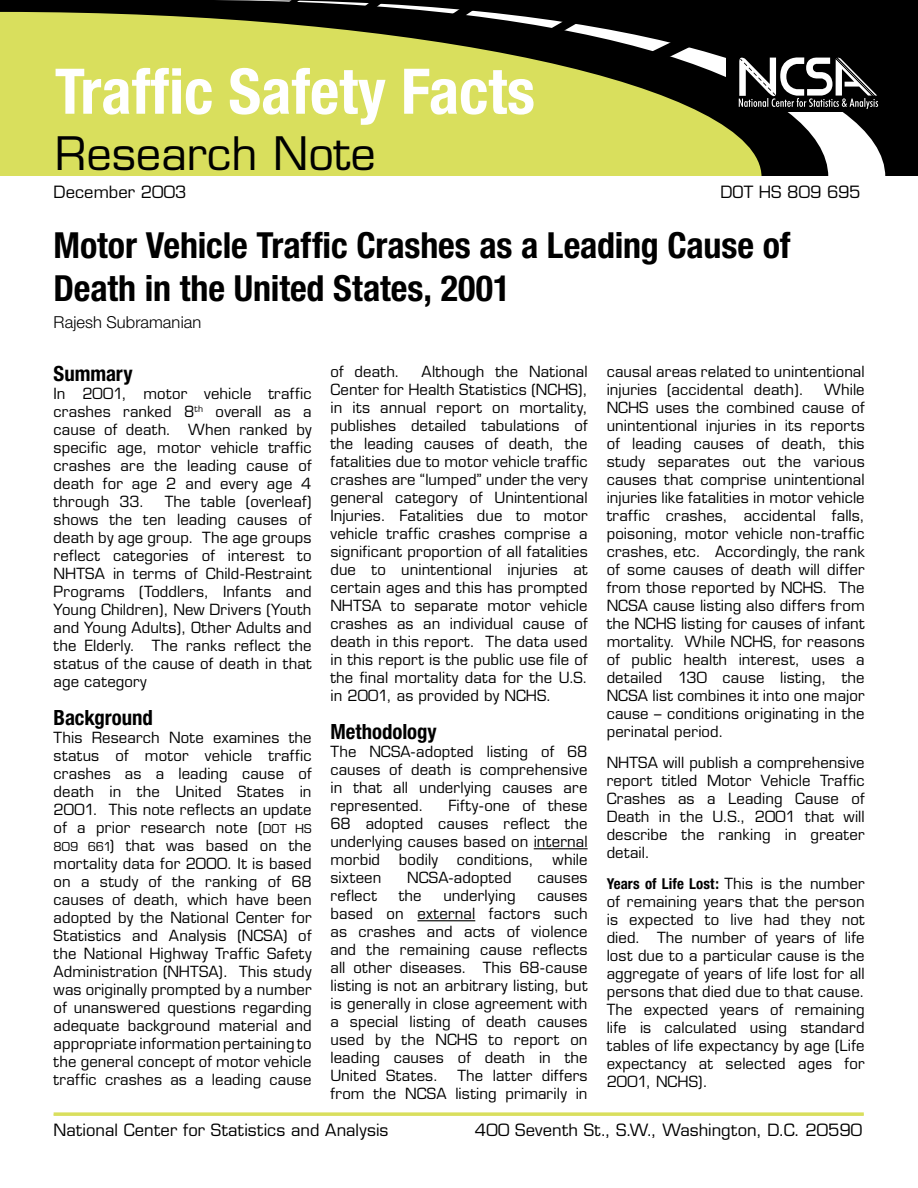
<style>
.page{position:relative;width:918px;height:1188px;background:#fff}
.page>*{position:absolute;margin:0;border:0;box-sizing:border-box;transform-origin:0 0}
.t1{font:700 condensed 63px "Helvetica Neue";color:#fff}
.t2{font:45px "Eurostile";color:#000}
.Bullet_Text{font:700 condensed 36px/43.2px "Helvetica Neue";letter-spacing:-.005em;color:#000}
.Body_Text{font:700 condensed 21px "Helvetica Neue";color:#000}
.Heading_2{font:700 condensed 21px "Helvetica Neue";letter-spacing:-.005em;color:#000}
.t3{font:16.5px "Eurostile";letter-spacing:.005em;color:#000}
.Bullet_Text-2{font:300 16.5px "Helvetica Neue";letter-spacing:.005em;color:#000}
.Body_Text-2{font:15px/18px "Eurostile";letter-spacing:.01em;color:#000;text-align:justify}
.s1{font-size:12px}
.s2{font-family:"Helvetica Neue";font-weight:700;font-stretch:condensed}
</style>
<div class="page">
<svg style="left:0;top:0;width:918px;height:176px;background:#b0b54b"></svg>
<svg style="left:192px;top:0;width:693px;height:176px;background:#959947"></svg>
<svg style="left:641px;top:30px;width:61px;height:38px"></svg>
<svg style="left:537px;top:5px;width:58px;height:39px;background:#2a2a2a"></svg>
<svg style="left:438px;top:0;width:56px;height:31px;background:#1f1f1f"></svg>
<svg style="left:353px;top:0;width:39px;height:22px"></svg>
<svg style="left:278px;top:0;width:35px;height:15px"></svg>
<div style="left:726px;top:57px;width:155px;height:55px;background:#000"></div>
<svg style="left:739px;top:57px;width:139px;height:52px"></svg>
<hr style="left:54px;top:1114px;width:810px;height:2px;background:#d9df5d">
<hr style="left:54px;top:1112px;width:810px;height:3px;background:#d9df5d">
<hr style="left:534px;top:848px;width:54px;height:1px;background:#000">
<hr style="left:417px;top:920px;width:58px;height:1px;background:#000">
<p class="t1" style="left:55px;top:53px;width:482px">Traffic Safety Facts</p>
<p class="t2" style="left:55px;top:127px;width:323px">Research Note</p>
<p class="t3" style="left:54px;top:182px;width:135px">December 2003</p>
<p class="t3" style="left:720px;top:182px;width:142px">DOT HS 809 695</p>
<p class="Bullet_Text" style="left:54px;top:223px;width:738px">Motor Vehicle Traffic Crashes as a Leading Cause of<br>Death in the United States, 2001</p>
<p class="Bullet_Text-2" style="left:54px;top:312px;width:149px">Rajesh Subramanian</p>
<p class="Body_Text" style="left:54px;top:361px;width:81px">Summary</p>
<p class="Body_Text-2" style="left:54px;top:385px;width:260px">In 2001, motor vehicle traffic crashes ranked 8<sup>th</sup> overall as a cause of death. When ranked by specific age, motor vehicle traffic crashes are the leading cause of death for age 2 and every age 4 through 33.</p>
<p class="Body_Text-2" style="left:54px;top:493px;width:260px;text-indent:111px">The table (overleaf) shows the ten leading causes of death by age group. The age groups reflect categories of interest to NHTSA in terms of Child-Restraint Programs (Toddlers, Infants and Young Children), New Drivers (Youth and Young Adults), Other Adults and the Elderly. The ranks reflect the status of the cause of death in that age category</p>
<p class="Heading_2" style="left:54px;top:705px;width:101px">Background</p>
<p class="Body_Text-2" style="left:54px;top:729px;width:260px">This Research Note examines the status of motor vehicle traffic crashes as a leading cause of death in the United States in 2001. This note reflects an update of a prior research note (<span class="s1">DOT HS 809 661</span>) that was based on the mortality data for 2000. It is based on a study of the ranking of 68 causes of death, which have been adopted by the National Center for Statistics and Analysis (NCSA) of the National Highway Traffic Safety Administration (NHTSA). This study was originally prompted by a number of unanswered questions regarding adequate background material and appropriate information pertaining to the general concept of motor vehicle traffic crashes as a leading cause</p>
<p class="Body_Text-2" style="left:330px;top:362px;width:71px">of death.</p>
<p class="Body_Text-2" style="left:330px;top:362px;width:259px;text-indent:91px">Although the National Center for Health Statistics (NCHS), in its annual report on mortality, publishes detailed tabulations of the leading causes of death, the fatalities due to motor vehicle traffic crashes are “lumped” under the very general category of Unintentional Injuries. Fatalities due to motor vehicle traffic crashes comprise a significant proportion of all fatalities due to unintentional injuries at certain ages and this has prompted NHTSA to separate motor vehicle crashes as an individual cause of death in this report. The data used in this report is the public use file of the final mortality data for the U.S. in 2001, as provided by NCHS.</p>
<p class="Body_Text" style="left:330px;top:719px;width:108px">Methodology</p>
<p class="Body_Text-2" style="left:330px;top:743px;width:259px">The NCSA-adopted listing of 68 causes of death is comprehensive in that all underlying causes are represented.</p>
<p class="Body_Text-2" style="left:330px;top:797px;width:259px;text-indent:118px">Fifty-one of these 68 adopted causes reflect the underlying causes based on internal morbid bodily conditions, while sixteen</p>
<p class="Body_Text-2" style="left:407px;top:869px;width:106px">NCSA-adopted</p>
<p class="Body_Text-2" style="left:537px;top:869px;width:52px">causes</p>
<p class="Body_Text-2" style="left:330px;top:887px;width:48px">reflect</p>
<p class="Body_Text-2" style="left:399px;top:887px;width:24px">the</p>
<p class="Body_Text-2" style="left:443px;top:887px;width:74px">underlying</p>
<p class="Body_Text-2" style="left:330px;top:887px;width:259px;text-indent:207px">causes based on external factors such as crashes and acts of violence and the remaining cause reflects all other diseases. This 68-cause listing is not an arbitrary listing, but is generally in close agreement with a special listing of death causes used by the NCHS to report on leading causes of death in the United States.</p>
<p class="Body_Text-2" style="left:330px;top:1067px;width:259px;text-align:right">The latter differs<br>from the NCSA listing primarily in</p>
<p class="Body_Text-2" style="left:607px;top:362px;width:260px">causal areas related to unintentional injuries (accidental death).</p>
<p class="Body_Text-2" style="left:607px;top:380px;width:260px;text-indent:217px">While NCHS uses the combined cause of unintentional injuries in its reports of leading causes of death, this study separates out the various causes that comprise unintentional injuries like fatalities in motor vehicle traffic crashes, accidental falls, poisoning, motor vehicle non-traffic crashes, etc. Accordingly, the rank of some causes of death will differ from those reported by NCHS. The NCSA cause listing also differs from the NCHS listing for causes of infant mortality. While NCHS, for reasons of public health interest, uses a detailed 130 cause listing, the NCSA list combines it into one major cause – conditions originating in the perinatal period.</p>
<p class="Body_Text-2" style="left:607px;top:753px;width:260px">NHTSA will publish a comprehensive report titled Motor Vehicle Traffic Crashes as a Leading Cause of Death in the U.S., 2001 that will describe the ranking in greater detail.</p>
<p class="Body_Text-2" style="left:607px;top:874px;width:260px"><span class="s2">Years of Life Lost:</span> This is the number of remaining years that the person is expected to live had they not died. The number of years of life lost due to a particular cause is the aggregate of years of life lost for all persons that died due to that cause.<br>The expected years of remaining life is calculated using standard tables of life expectancy by age (Life expectancy at selected ages for 2001, NCHS).</p>
<p class="t3" style="left:54px;top:1120px;width:336px">National Center for Statistics and Analysis</p>
<p class="t3" style="left:475px;top:1120px;width:389px">400 Seventh St., S.W., Washington, D.C. 20590</p>
</div>
